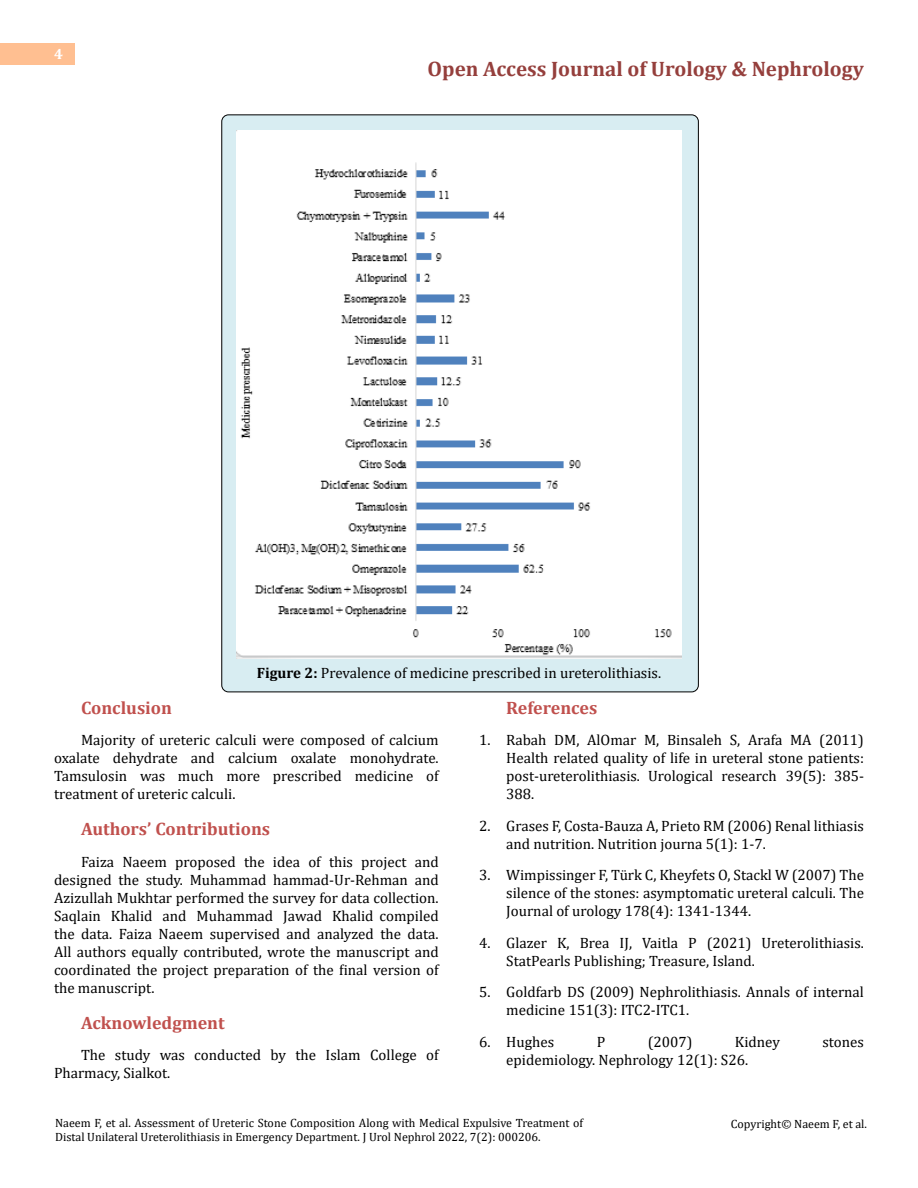
<style>
.page{position:relative;width:918px;height:1188px;background:#fff}
.page>*{position:absolute;margin:0;border:0;box-sizing:border-box;transform-origin:0 0}
.t1{font:700 21px "Cambria";color:#953f3c}
.t2{font:700 18px "Cambria";color:#c0504d}
.t3{font:15px/18px "Cambria";color:#000;text-align:justify}
.t4{font:700 15px "Cambria";color:#fff}
.t5{font:12px/14.4px "Cambria";color:#000}
.s1{font-weight:700}
</style>
<div class="page">
<div style="left:0;top:43px;width:75px;height:21px;background:#ffbf91"></div>
<div style="left:222px;top:115px;width:476px;height:577px;background:#d8edf2;border-radius:7px"></div>
<img style="left:236px;top:130px;width:446px;height:529px">
<p class="t4" style="left:54px;top:44px;width:10px">4</p>
<h1 class="t1" style="left:428px;top:54px;width:438px">Open Access Journal of Urology &amp; Nephrology</h1>
<p class="t3" style="left:257px;top:663px;width:406px"><span class="s1">Figure 2:</span> Prevalence of medicine prescribed in ureterolithiasis.</p>
<p class="t2" style="left:81px;top:695px;width:93px">Conclusion</p>
<p class="t3" style="left:54px;top:731px;width:386px;text-indent:27px">Majority of ureteric calculi were composed of calcium oxalate dehydrate and calcium oxalate monohydrate.<br>Tamsulosin was much more prescribed medicine of treatment of ureteric calculi.</p>
<p class="t2" style="left:81px;top:816px;width:191px">Authors’ Contributions</p>
<p class="t3" style="left:54px;top:852px;width:386px;text-indent:27px">Faiza Naeem proposed the idea of this project and designed the study. Muhammad hammad-Ur-Rehman and Azizullah Mukhtar performed the survey for data collection.<br>Saqlain Khalid and Muhammad Jawad Khalid compiled the data. Faiza Naeem supervised and analyzed the data.<br>All authors equally contributed, wrote the manuscript and coordinated the project preparation of the final version of the manuscript.</p>
<p class="t2" style="left:81px;top:1010px;width:145px">Acknowledgment</p>
<p class="t3" style="left:54px;top:1046px;width:386px;text-indent:27px">The study was conducted by the Islam College of<br>Pharmacy, Sialkot.</p>
<p class="t2" style="left:506px;top:695px;width:93px">References</p>
<p class="t3" style="left:506px;top:731px;width:359px;text-indent:-27px">1. Rabah DM, AlOmar M, Binsaleh S, Arafa MA (2011)<br>Health related quality of life in ureteral stone patients: post-ureterolithiasis. Urological research 39(5): 385- 388.</p>
<p class="t3" style="left:506px;top:816px;width:359px;text-indent:-27px">2. Grases F, Costa-Bauza A, Prieto RM (2006) Renal lithiasis and nutrition. Nutrition journa 5(1): 1-7.</p>
<p class="t3" style="left:506px;top:866px;width:359px;text-indent:-27px">3. Wimpissinger F, Türk C, Kheyfets O, Stackl W (2007) The silence of the stones: asymptomatic ureteral calculi. The Journal of urology 178(4): 1341-1344.</p>
<p class="t3" style="left:506px;top:933px;width:359px;text-indent:-27px">4. Glazer K, Brea IJ, Vaitla P (2021) Ureterolithiasis.<br>StatPearls Publishing; Treasure, Island.</p>
<p class="t3" style="left:506px;top:983px;width:359px;text-indent:-27px">5. Goldfarb DS (2009) Nephrolithiasis. Annals of internal medicine 151(3): ITC2-ITC1.</p>
<p class="t3" style="left:479px;top:1032px;width:76px">6. Hughes</p>
<p class="t3" style="left:597px;top:1032px;width:10px">P</p>
<p class="t3" style="left:648px;top:1032px;width:46px">(2007)</p>
<p class="t3" style="left:735px;top:1032px;width:47px">Kidney</p>
<p class="t3" style="left:823px;top:1032px;width:43px">stones</p>
<p class="t3" style="left:506px;top:1050px;width:243px">epidemiology. Nephrology 12(1): S26.</p>
<p class="t5" style="left:55px;top:1115px;width:530px">Naeem F, et al. Assessment of Ureteric Stone Composition Along with Medical Expulsive Treatment of<br>Distal Unilateral Ureterolithiasis in Emergency Department. J Urol Nephrol 2022, 7(2): 000206.</p>
<p class="t5" style="left:731px;top:1117px;width:138px">Copyright© Naeem F, et al.</p>
</div>
